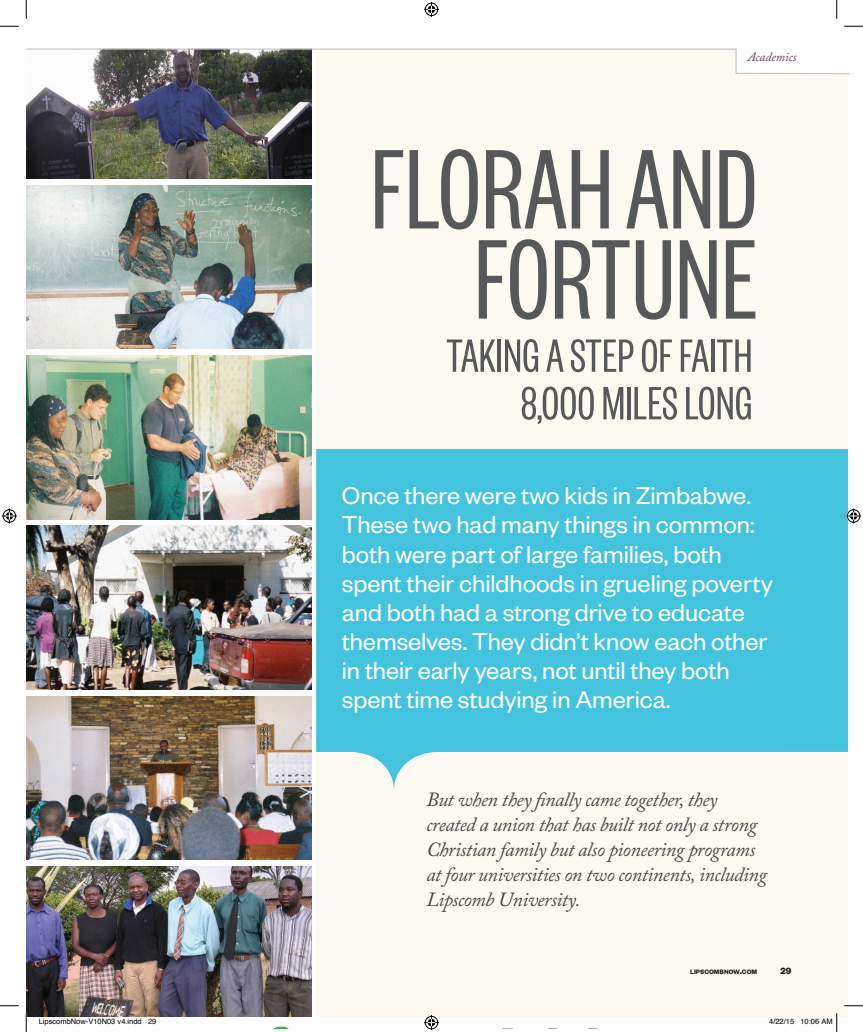
<style>
.page{position:relative;width:863px;height:1032px;background:#fff}
.page>*{position:absolute;margin:0;border:0;box-sizing:border-box;transform-origin:0 0}
.t1{font:124.38px/90px "Founders Grotesk X Cond";letter-spacing:.01em;color:#57585a;text-align:right}
.t2{font:51.25px/47.5px "Founders Grotesk X Cond";letter-spacing:.01em;color:#57585a;text-align:right}
.t3{font:26.75px/29.1px "Founders Grotesk";letter-spacing:-.005em;color:#fff}
.t4{font:italic 20px/25px "Adobe Caslon Pro";letter-spacing:-.02em;color:#454647}
.t5{font:italic 12.75px "Adobe Caslon Pro";color:#653661}
.t6{font:700 10px "Founders Grotesk";color:#231f20}
.t7{font:7.5px "Helvetica";color:#000}
.t8{font:700 7px "Founders Grotesk";letter-spacing:.005em;color:#231f20}
.s1{font-weight:600;font-size:10px}
</style>
<div class="page">
<div style="left:316px;top:8px;width:532px;height:1008px;background:#fdfbf1"></div>
<svg style="left:316px;top:449px;width:532px;height:340px;background:#57c8e0"></svg>
<img style="left:27px;top:74px;width:284px;height:104px">
<img style="left:26px;top:185px;width:285px;height:164px">
<img style="left:26px;top:355px;width:285px;height:164px">
<img style="left:26px;top:526px;width:285px;height:163px">
<img style="left:26px;top:696px;width:285px;height:163px">
<img style="left:26px;top:866px;width:285px;height:150px">
<div style="left:316px;top:4px;width:532px;height:44px;background:#fff"></div>
<svg style="left:26px;top:48px;width:823px;height:26px"></svg>
<svg style="left:274px;top:1026px;width:14px;height:2px"></svg>
<svg style="left:0;top:25px;width:19px;height:2px"></svg>
<svg style="left:844px;top:25px;width:18px;height:2px"></svg>
<svg style="left:0;top:1005px;width:19px;height:1px"></svg>
<svg style="left:844px;top:1005px;width:18px;height:1px"></svg>
<svg style="left:25px;top:0;width:2px;height:19px"></svg>
<svg style="left:25px;top:1012px;width:2px;height:19px"></svg>
<svg style="left:835px;top:0;width:2px;height:19px"></svg>
<svg style="left:424px;top:2px;width:15px;height:15px"></svg>
<svg style="left:424px;top:1015px;width:15px;height:14px"></svg>
<svg style="left:2px;top:508px;width:15px;height:15px"></svg>
<svg style="left:846px;top:508px;width:15px;height:15px"></svg>
<svg style="left:800px;top:1013px;width:37px;height:18px"></svg>
<p class="t5" style="left:747px;top:49px;width:50px">Academics</p>
<h1 class="t1" style="left:371px;top:140px;width:387px">FLORAH AND<br>FORTUNE</h1>
<h2 class="t2" style="left:446px;top:330px;width:307px">TAKING A STEP OF FAITH<br>8,000 MILES LONG</h2>
<p class="t3" style="left:342px;top:479px;width:432px">Once there were two kids in Zimbabwe.<br>These two had many things in common: both were part of large families, both spent their childhoods in grueling poverty and both had a strong drive to educate themselves. They didn’t know each other in their early years, not until they both spent time studying in America.</p>
<p class="t4" style="left:426px;top:786px;width:342px">But when they finally came together, they created a union that has built not only a strong Christian family but also pioneering programs at four universities on two continents, including Lipscomb University.</p>
<p class="t8" style="left:690px;top:966px;width:68px">LIPSCOMBNOW<span class="s1">.</span>COM</p>
<p class="t6" style="left:780px;top:963px;width:13px">29</p>
<p class="t7" style="left:39px;top:1015px;width:119px">LipscombNow-V10N03 v4.indd 29</p>
<p class="t7" style="left:769px;top:1015px;width:65px">4/22/15 10:06 AM</p>
</div>
